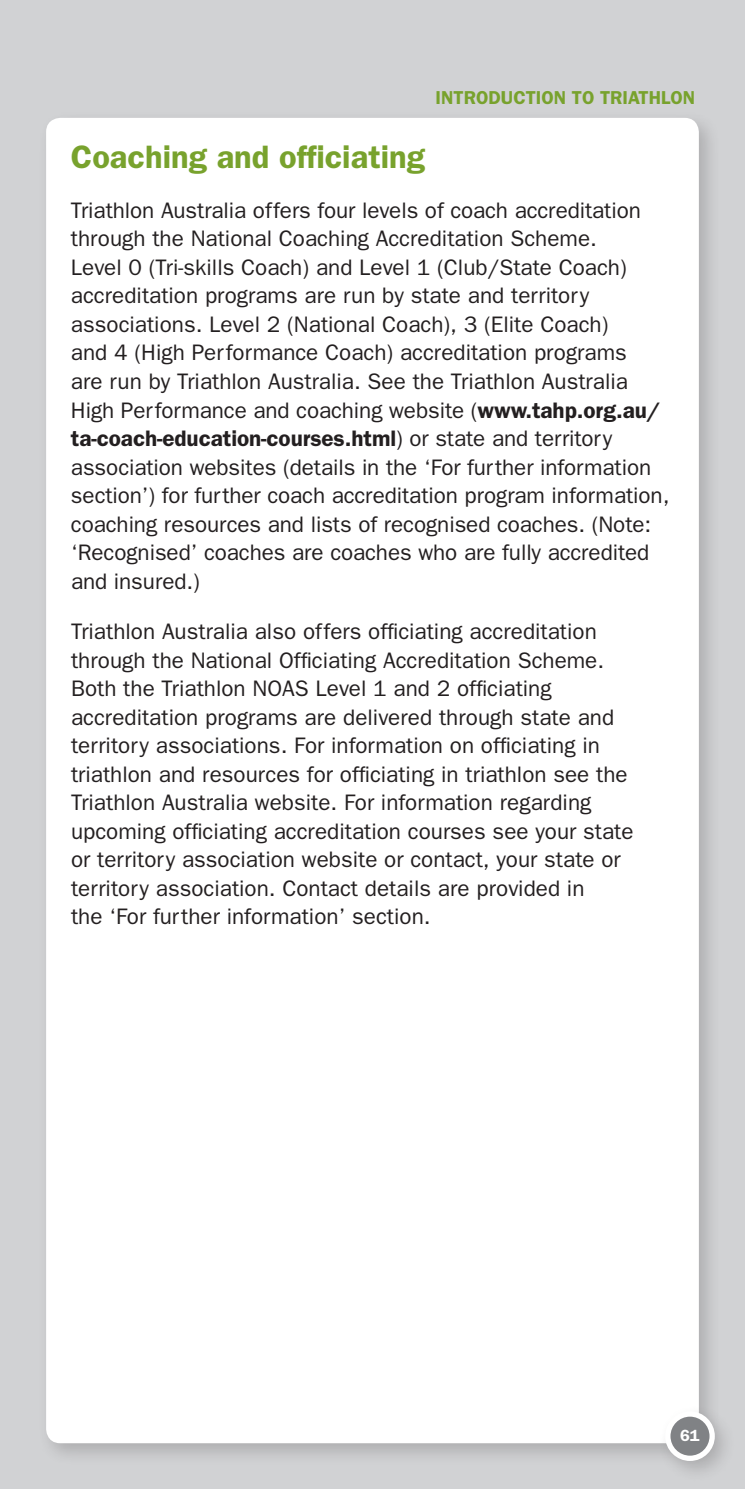
<style>
.page{position:relative;width:745px;height:1489px;background:#fff}
.page>*{position:absolute;margin:0;border:0;box-sizing:border-box;transform-origin:0 0}
.t1{font:600 32.5px "Franklin Gothic";color:#78a22d}
.t2{font:22.5px/28.5px "Franklin Gothic";color:#231f20}
.t3{font:600 18.75px "Franklin Gothic";color:#78a22d}
.t4{font:600 16.25px "Franklin Gothic";color:#fff}
.s1{font-weight:600}
</style>
<div class="page">
<div style="left:0;top:0;width:744px;height:1488px;background:#d1d2d4"></div>
<div style="left:37px;top:109px;width:682px;height:1355px;background:#231f20;opacity:.2"></div>
<div style="left:46px;top:118px;width:652px;height:1324px;background:#fff;border-radius:14px"></div>
<div style="left:656px;top:1402px;width:79px;height:79px;background:#231f20;opacity:.2"></div>
<div style="left:664px;top:1411px;width:50px;height:49px;background:#fff;border-radius:50%"></div>
<div style="left:670px;top:1416px;width:39px;height:39px;background:#808285;border-radius:50%"></div>
<p class="t3" style="left:435px;top:86px;width:261px">Introduction to Triathlon</p>
<h1 class="t1" style="left:71px;top:138px;width:355px">Coaching and officiating</h1>
<p class="t2" style="left:71px;top:195px;width:599px">Triathlon Australia offers four levels of coach accreditation through the National Coaching Accreditation Scheme.<br>Level 0 (Tri-skills Coach) and Level 1 (Club/State Coach) accreditation programs are run by state and territory associations. Level 2 (National Coach), 3 (Elite Coach)<br>and 4 (High Performance Coach) accreditation programs<br>are run by Triathlon Australia. See the Triathlon Australia High Performance and coaching website (<span class="s1">www.tahp.org.au/ ta-coach-education-courses.html</span>) or state and territory association websites (details in the ‘For further information section’) for further coach accreditation program information, coaching resources and lists of recognised coaches. (Note: ‘Recognised’ coaches are coaches who are fully accredited and insured.)</p>
<p class="t2" style="left:71px;top:616px;width:563px">Triathlon Australia also offers officiating accreditation through the National Officiating Accreditation Scheme.<br>Both the Triathlon NOAS Level 1 and 2 officiating accreditation programs are delivered through state and territory associations. For information on officiating in triathlon and resources for officiating in triathlon see the Triathlon Australia website. For information regarding upcoming officiating accreditation courses see your state or territory association website or contact, your state or territory association. Contact details are provided in<br>the ‘For further information’ section.</p>
<p class="t4" style="left:679px;top:1425px;width:21px">61</p>
</div>
